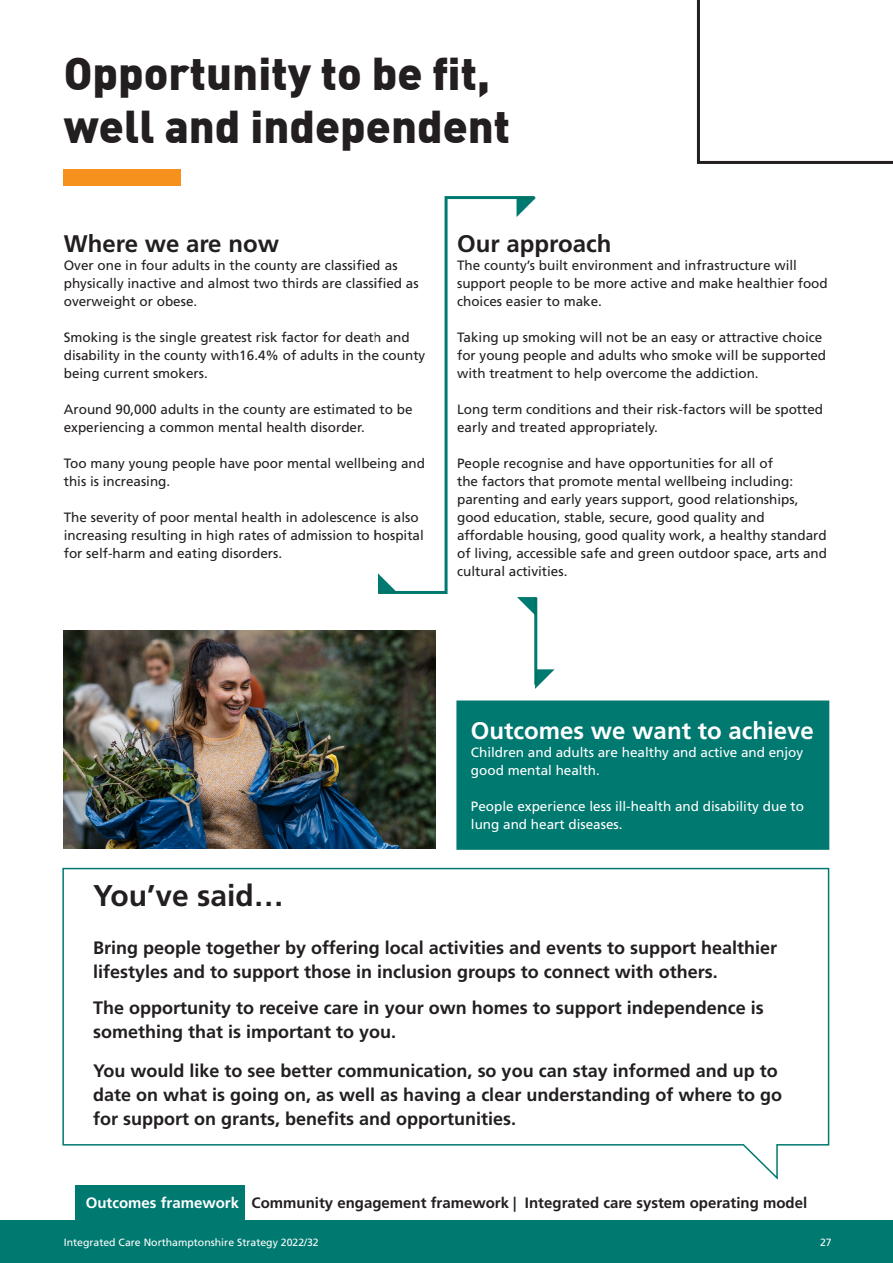
<style>
.page{position:relative;width:893px;height:1263px;background:#fff}
.page>*{position:absolute;margin:0;border:0;box-sizing:border-box;transform-origin:0 0}
.t1{font:900 45px "DIN";color:#231f20}
.t2{font:700 30px "Frutiger LT Std";color:#231f20}
.t3{font:700 24px "Frutiger LT Std";color:#231f20}
.t4{font:700 24px "Frutiger LT Std";color:#fff}
.t5{font:700 18px/24px "Frutiger LT Std";color:#231f20}
.t6{font:700 15px "Frutiger LT Std";color:#231f20}
.t7{font:13.5px/18px "Frutiger LT Std";color:#231f20}
.t8{font:13.5px/18px "Frutiger LT Std";color:#fff}
.t9{font:10.5px "Frutiger LT Std";color:#fff}
.s1{color:#fff}
</style>
<div class="page">
<div style="left:456px;top:700px;width:373px;height:150px;background:#007970;border:2px solid #007970"></div>
<svg style="left:62px;top:867px;width:768px;height:313px"></svg>
<div style="left:0;top:1220px;width:893px;height:43px;background:#007970"></div>
<svg style="left:697px;top:0;width:196px;height:164px"></svg>
<svg style="left:378px;top:196px;width:158px;height:398px"></svg>
<hr style="left:534px;top:597px;width:3px;height:88px;background:#007970">
<svg style="left:517px;top:198px;width:19px;height:19px"></svg>
<svg style="left:535px;top:669px;width:20px;height:20px"></svg>
<svg style="left:378px;top:573px;width:19px;height:20px"></svg>
<svg style="left:517px;top:597px;width:19px;height:20px"></svg>
<img style="left:64px;top:630px;width:372px;height:218px">
<div style="left:64px;top:169px;width:117px;height:16px;background:#f6911e"></div>
<div style="left:75px;top:1185px;width:169px;height:35px;background:#007970"></div>
<p class="t1" style="left:64px;top:44px;width:428px">Opportunity to be fit,</p>
<p class="t1" style="left:64px;top:97px;width:448px">well and independent</p>
<p class="t3" style="left:64px;top:230px;width:217px">Where we are now</p>
<p class="t7" style="left:64px;top:257px;width:356px">Over one in four adults in the county are classified as physically inactive and almost two thirds are classified as overweight or obese.</p>
<p class="t7" style="left:64px;top:329px;width:363px">Smoking is the single greatest risk factor for death and disability in the county with16.4% of adults in the county being current smokers.</p>
<p class="t7" style="left:64px;top:401px;width:350px">Around 90,000 adults in the county are estimated to be experiencing a common mental health disorder.</p>
<p class="t7" style="left:64px;top:455px;width:363px">Too many young people have poor mental wellbeing and this is increasing.</p>
<p class="t7" style="left:64px;top:509px;width:362px">The severity of poor mental health in adolescence is also increasing resulting in high rates of admission to hospital for self-harm and eating disorders.</p>
<p class="t3" style="left:457px;top:230px;width:156px">Our approach</p>
<p class="t7" style="left:457px;top:257px;width:372px">The county’s built environment and infrastructure will support people to be more active and make healthier food choices easier to make.</p>
<p class="t7" style="left:457px;top:329px;width:371px">Taking up smoking will not be an easy or attractive choice for young people and adults who smoke will be supported with treatment to help overcome the addiction.</p>
<p class="t7" style="left:457px;top:401px;width:368px">Long term conditions and their risk-factors will be spotted early and treated appropriately.</p>
<p class="t7" style="left:457px;top:455px;width:371px">People recognise and have opportunities for all of<br>the factors that promote mental wellbeing including: parenting and early years support, good relationships, good education, stable, secure, good quality and affordable housing, good quality work, a healthy standard of living, accessible safe and green outdoor space, arts and cultural activities.</p>
<p class="t4" style="left:471px;top:716px;width:344px">Outcomes we want to achieve</p>
<p class="t8" style="left:471px;top:743px;width:334px">Children and adults are healthy and active and enjoy good mental health.</p>
<p class="t8" style="left:471px;top:797px;width:335px">People experience less ill-health and disability due to lung and heart diseases.</p>
<p class="t2" style="left:93px;top:877px;width:192px">You’ve said…</p>
<p class="t5" style="left:93px;top:935px;width:685px">Bring people together by offering local activities and events to support healthier lifestyles and to support those in inclusion groups to connect with others.</p>
<p class="t5" style="left:93px;top:995px;width:672px">The opportunity to receive care in your own homes to support independence is something that is important to you.</p>
<p class="t5" style="left:93px;top:1058px;width:690px">You would like to see better communication, so you can stay informed and up to date on what is going on, as well as having a clear understanding of where to go for support on grants, benefits and opportunities.</p>
<p class="t6" style="left:86px;top:1193px;width:723px"><span class="s1">Outcomes framework</span> Community engagement framework | Integrated care system operating model</p>
<p class="t9" style="left:64px;top:1236px;width:257px">Integrated Care Northamptonshire Strategy 2022/32</p>
<p class="t9" style="left:820px;top:1236px;width:13px">27</p>
</div>
